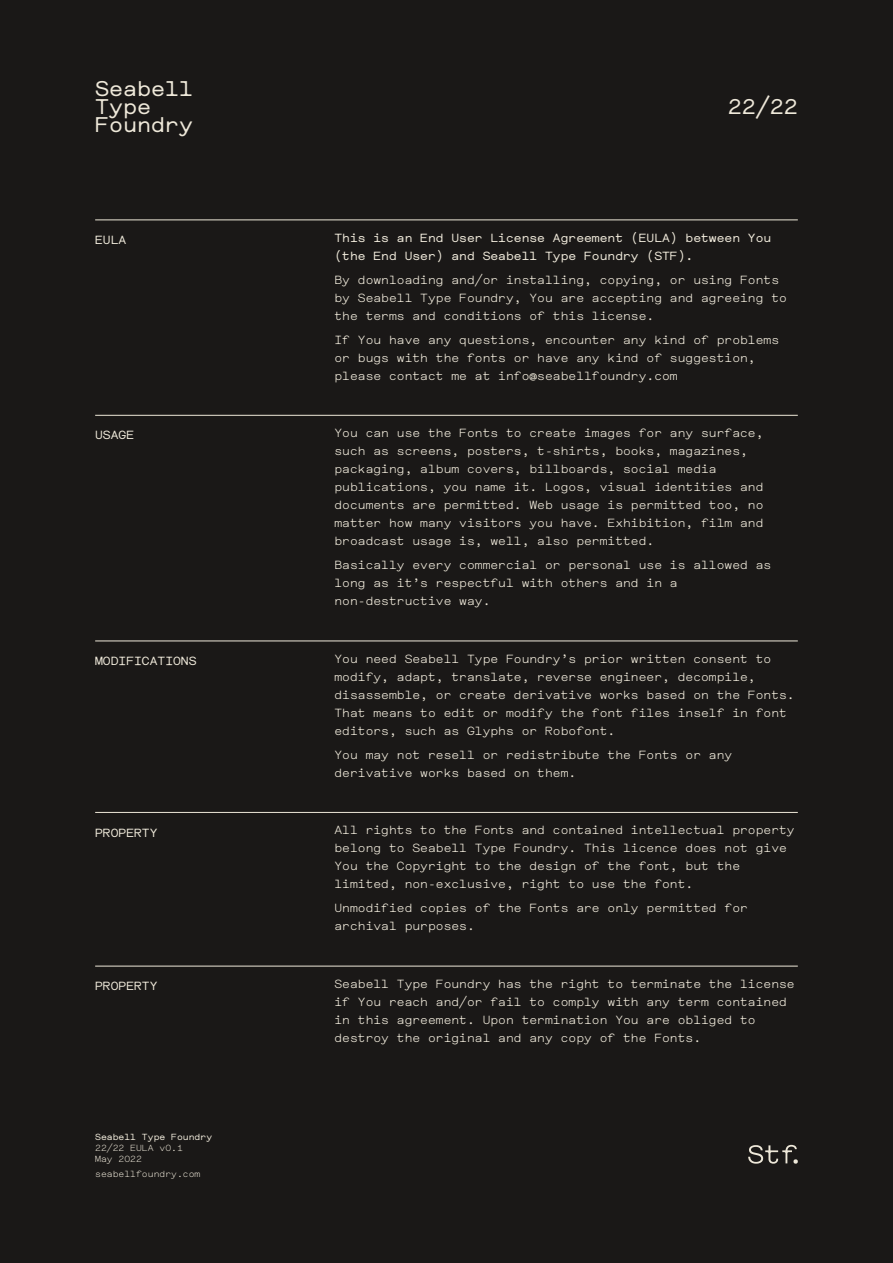
<style>
.page{position:relative;width:893px;height:1263px;background:#1a1817}
.page>*{position:absolute;margin:0;border:0;box-sizing:border-box;transform-origin:0 0}
.t1{font:21.6px/18px "SB Planck Sans";color:#eee8d9}
.t2{font:12px/18px "SB Planck Sans";color:#eee8d9}
.t3{font:9px/10.8px "SB Planck Sans";color:#eee8d9}
</style>
<div class="page">
<hr style="left:95px;top:220px;width:703px;height:1px;background:#eee8d9">
<hr style="left:95px;top:415px;width:703px;height:1px;background:#eee8d9">
<hr style="left:95px;top:641px;width:703px;height:1px;background:#eee8d9">
<hr style="left:95px;top:812px;width:703px;height:1px;background:#eee8d9">
<hr style="left:95px;top:966px;width:703px;height:1px;background:#eee8d9">
<svg style="left:748px;top:1145px;width:50px;height:19px"></svg>
<h1 class="t1" style="left:95px;top:79px;width:99px">Seabell<br>Type<br>Foundry</h1>
<h1 class="t1" style="left:728px;top:97px;width:71px">22/22</h1>
<p class="t2" style="left:95px;top:231px;width:33px">EULA</p>
<p class="t2" style="left:334px;top:228px;width:438px">This is an End User License Agreement (EULA) between You (the End User) and Seabell Type Foundry (STF).</p>
<p class="t2" style="left:334px;top:270px;width:454px">By downloading and/or installing, copying, or using Fonts by Seabell Type Foundry, You are accepting and agreeing to the terms and conditions of this license.</p>
<p class="t2" style="left:334px;top:330px;width:446px">If You have any questions, encounter any kind of problems or bugs with the fonts or have any kind of suggestion, please contact me at info@seabellfoundry.com</p>
<p class="t2" style="left:95px;top:426px;width:40px">USAGE</p>
<p class="t2" style="left:334px;top:424px;width:430px">You can use the Fonts to create images for any surface, such as screens, posters, t-shirts, books, magazines, packaging, album covers, billboards, social media publications, you name it. Logos, visual identities and documents are permitted. Web usage is permitted too, no matter how many visitors you have. Exhibition, film and broadcast usage is, well, also permitted.</p>
<p class="t2" style="left:334px;top:556px;width:438px">Basically every commercial or personal use is allowed as long as it’s respectful with others and in a non-destructive way.</p>
<p class="t2" style="left:95px;top:652px;width:103px">MODIFICATIONS</p>
<p class="t2" style="left:334px;top:649px;width:462px">You need Seabell Type Foundry’s prior written consent to modify, adapt, translate, reverse engineer, decompile, disassemble, or create derivative works based on the Fonts.<br>That means to edit or modify the font files inself in font editors, such as Glyphs or Robofont.</p>
<p class="t2" style="left:334px;top:745px;width:399px">You may not resell or redistribute the Fonts or any derivative works based on them.</p>
<p class="t2" style="left:95px;top:823px;width:64px">PROPERTY</p>
<p class="t2" style="left:334px;top:821px;width:462px">All rights to the Fonts and contained intellectual property belong to Seabell Type Foundry. This licence does not give You the Copyright to the design of the font, but the limited, non-exclusive, right to use the font.</p>
<p class="t2" style="left:334px;top:899px;width:415px">Unmodified copies of the Fonts are only permitted for archival purposes.</p>
<p class="t2" style="left:95px;top:977px;width:64px">PROPERTY</p>
<p class="t2" style="left:334px;top:974px;width:462px">Seabell Type Foundry has the right to terminate the license if You reach and/or fail to comply with any term contained in this agreement. Upon termination You are obliged to destroy the original and any copy of the Fonts.</p>
<p class="t3" style="left:95px;top:1131px;width:118px">Seabell Type Foundry<br>22/22 EULA v0.1<br>May 2022</p>
<p class="t3" style="left:95px;top:1168px;width:107px">seabellfoundry.com</p>
</div>
